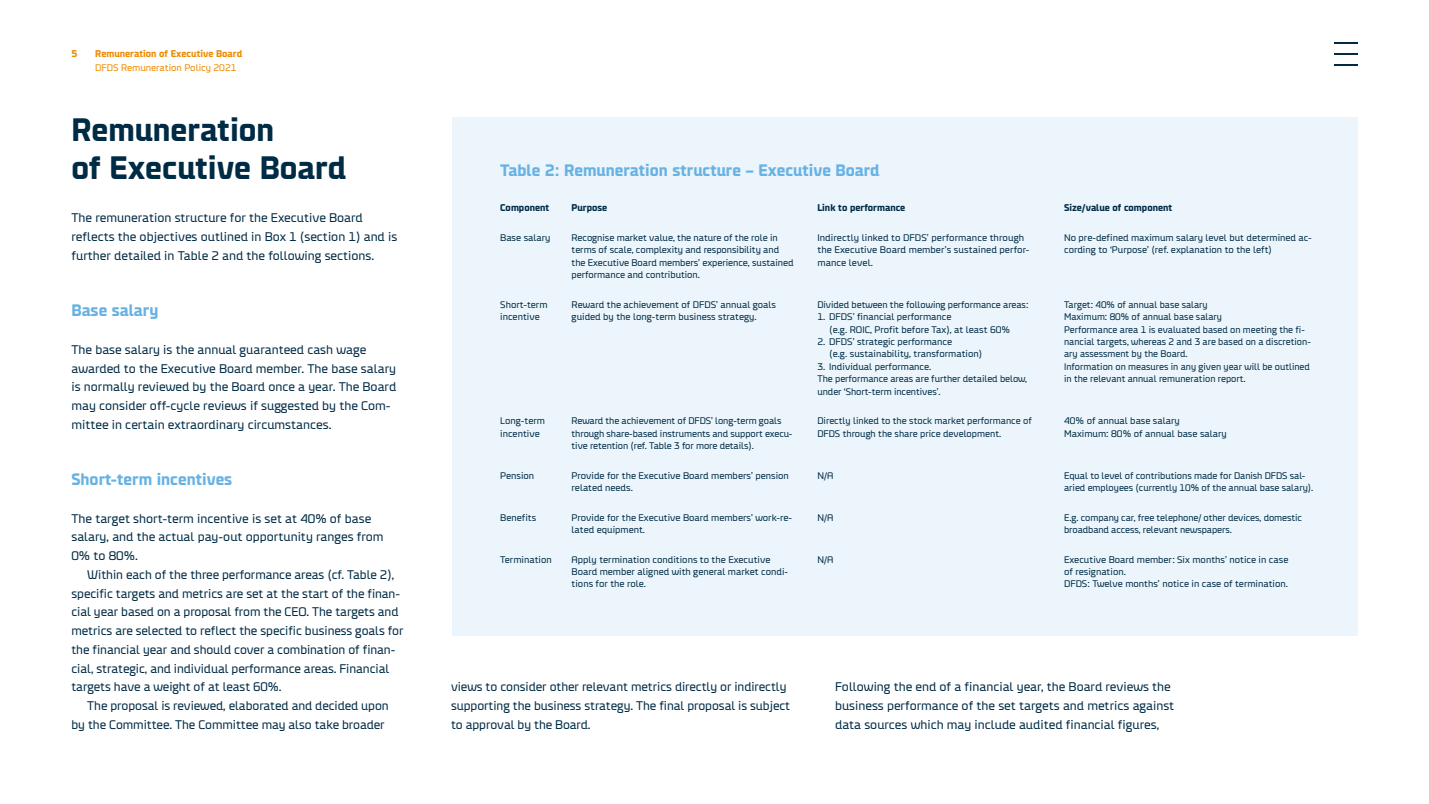
<style>
.page{position:relative;width:1429px;height:804px;background:#fff}
.page>*{position:absolute;margin:0;border:0;box-sizing:border-box;transform-origin:0 0}
.t1{font:700 32.25px/37.5px "DFDS";color:#002b45}
.t2{font:700 16.5px "DFDS";color:#68b2e3}
.t3{font:12.75px/18.8px "DFDS";letter-spacing:-.005em;color:#002b45}
.t4{font:9.75px/12.3px "DFDS";color:#002b45}
.t5{font:700 9.75px "DFDS";color:#002b45}
.t6{font:700 9.75px "DFDS";color:#ed8b00}
.t7{font:9.75px "DFDS";color:#ed8b00}
</style>
<div class="page">
<div style="left:452px;top:117px;width:905px;height:518px;background:#ebf5fb"></div>
<hr style="left:1333px;top:64px;width:24px;height:2px;background:#002b45">
<hr style="left:1333px;top:53px;width:24px;height:2px;background:#002b45">
<hr style="left:1333px;top:42px;width:24px;height:2px;background:#002b45">
<p class="t6" style="left:71px;top:46px;width:7px">5</p>
<p class="t6" style="left:95px;top:46px;width:148px">Remuneration of Executive Board</p>
<p class="t7" style="left:95px;top:60px;width:143px">DFDS Remuneration Policy 2021</p>
<h1 class="t1" style="left:71px;top:109px;width:276px">Remuneration<br>of Executive Board</h1>
<h3 class="t3" style="left:71px;top:208px;width:327px">The remuneration structure for the Executive Board reflects the objectives outlined in Box 1 (section 1) and is further detailed in Table 2 and the following sections.</h3>
<h2 class="t2" style="left:71px;top:298px;width:88px">Base salary</h2>
<p class="t3" style="left:71px;top:339px;width:326px">The base salary is the annual guaranteed cash wage awarded to the Executive Board member. The base salary is normally reviewed by the Board once a year. The Board may consider off-cycle reviews if suggested by the Com&shy;mittee in certain extraordinary circumstances.</p>
<h2 class="t2" style="left:71px;top:467px;width:162px">Short-term incentives</h2>
<h3 class="t3" style="left:71px;top:508px;width:314px">The target short-term incentive is set at 40% of base salary, and the actual pay-out opportunity ranges from<br>0% to 80%.</h3>
<p class="t3" style="left:71px;top:564px;width:334px;text-indent:16px">Within each of the three performance areas (cf. Table 2), specific targets and metrics are set at the start of the finan&shy;cial year based on a proposal from the CEO. The targets and metrics are selected to reflect the specific business goals for the financial year and should cover a combination of finan&shy;cial, strategic, and individual performance areas. Financial targets have a weight of at least 60%.</p>
<h3 class="t3" style="left:71px;top:695px;width:319px;text-indent:16px">The proposal is reviewed, elaborated and decided upon by the Committee. The Committee may also take broader</h3>
<h2 class="t2" style="left:500px;top:158px;width:381px">Table 2: Remuneration structure – Executive Board</h2>
<p class="t5" style="left:500px;top:201px;width:51px">Component</p>
<p class="t5" style="left:571px;top:201px;width:37px">Purpose</p>
<p class="t5" style="left:817px;top:201px;width:89px">Link to performance</p>
<p class="t5" style="left:1064px;top:201px;width:110px">Size/value of component</p>
<p class="t4" style="left:500px;top:231px;width:52px">Base salary</p>
<p class="t4" style="left:571px;top:231px;width:223px">Recognise market value, the nature of the role in terms of scale, complexity and responsibility and the Executive Board members’ experience, sustained performance and contribution.</p>
<p class="t4" style="left:817px;top:231px;width:214px">Indirectly linked to DFDS’ performance through the Executive Board member’s sustained perfor&shy;mance level.</p>
<p class="t4" style="left:1064px;top:231px;width:249px">No pre-defined maximum salary level but determined ac&shy;cording to ‘Purpose’ (ref. explanation to the left)</p>
<p class="t4" style="left:500px;top:297px;width:49px">Short-term incentive</p>
<p class="t4" style="left:571px;top:297px;width:206px">Reward the achievement of DFDS’ annual goals guided by the long-term business strategy.</p>
<p class="t4" style="left:817px;top:297px;width:212px">Divided between the following performance areas:</p>
<p class="t4" style="left:1064px;top:297px;width:248px">Target: 40% of annual base salary<br>Maximum: 80% of annual base salary<br>Performance area 1 is evaluated based on meeting the fi&shy;nancial targets, whereas 2 and 3 are based on a discretion&shy;ary assessment by the Board.<br>Information on measures in any given year will be outlined in the relevant annual remuneration report.</p>
<p class="t4" style="left:829px;top:310px;width:182px;text-indent:-12px">1. DFDS’ financial performance<br>(e.g. ROIC, Profit before Tax), at least 60%</p>
<p class="t4" style="left:829px;top:335px;width:154px;text-indent:-12px">2. DFDS’ strategic performance<br>(e.g. sustainability, transformation)</p>
<p class="t4" style="left:817px;top:359px;width:211px">3. Individual performance.<br>The performance areas are further detailed below, under ‘Short-term incentives’.</p>
<p class="t4" style="left:500px;top:414px;width:46px">Long-term incentive</p>
<p class="t4" style="left:571px;top:414px;width:222px">Reward the achievement of DFDS’ long-term goals through share-based instruments and support execu&shy;tive retention (ref. Table 3 for more details).</p>
<p class="t4" style="left:817px;top:414px;width:216px">Directly linked to the stock market performance of<br>DFDS through the share price development.</p>
<p class="t4" style="left:1064px;top:414px;width:164px">40% of annual base salary<br>Maximum: 80% of annual base salary</p>
<p class="t4" style="left:500px;top:468px;width:36px">Pension</p>
<p class="t4" style="left:571px;top:468px;width:219px">Provide for the Executive Board members’ pension related needs.</p>
<p class="t4" style="left:817px;top:468px;width:17px">N/A</p>
<p class="t4" style="left:1064px;top:468px;width:251px">Equal to level of contributions made for Danish DFDS sal&shy;aried employees (currently 10% of the annual base salary).</p>
<p class="t4" style="left:500px;top:510px;width:38px">Benefits</p>
<p class="t4" style="left:571px;top:510px;width:222px">Provide for the Executive Board members’ work-re&shy;lated equipment.</p>
<p class="t4" style="left:817px;top:510px;width:17px">N/A</p>
<p class="t4" style="left:1064px;top:510px;width:239px">E.g. company car, free telephone/ other devices, domestic broadband access, relevant newspapers.</p>
<p class="t4" style="left:500px;top:552px;width:53px">Termination</p>
<p class="t4" style="left:571px;top:552px;width:218px">Apply termination conditions to the Executive<br>Board member aligned with general market condi&shy;tions for the role.</p>
<p class="t4" style="left:817px;top:552px;width:17px">N/A</p>
<p class="t4" style="left:1064px;top:552px;width:226px">Executive Board member: Six months’ notice in case of resignation.<br>DFDS: Twelve months’ notice in case of termination.</p>
<h3 class="t3" style="left:451px;top:676px;width:341px">views to consider other relevant metrics directly or indirectly supporting the business strategy. The final proposal is subject to approval by the Board.</h3>
<h3 class="t3" style="left:835px;top:676px;width:341px">Following the end of a financial year, the Board reviews the business performance of the set targets and metrics against data sources which may include audited financial figures,</h3>
</div>
